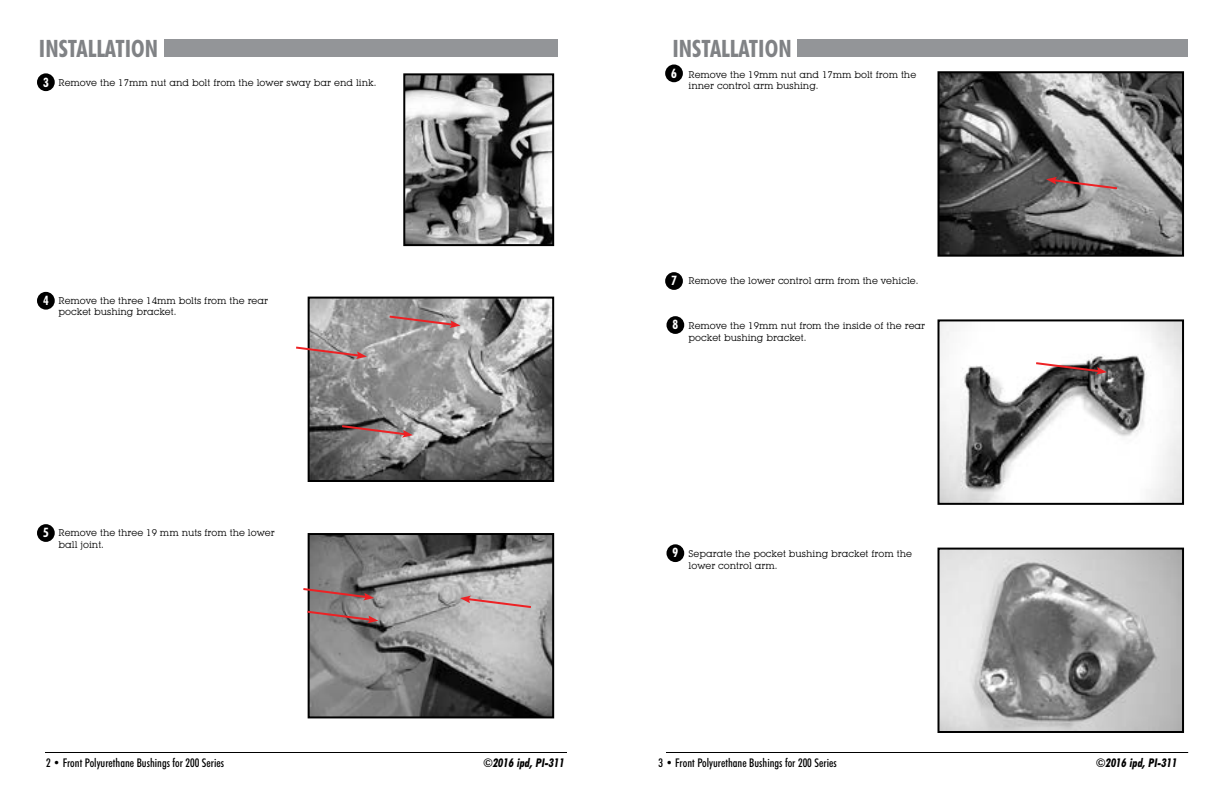
<style>
.page{position:relative;width:1224px;height:792px;background:#fff}
.page>*{position:absolute;margin:0;border:0;box-sizing:border-box;transform-origin:0 0}
.t1{font:700 condensed 24px "Futura BT";color:#808285}
.t2{font:700 condensed 13px "Futura BT";color:#fff}
.t3{font:500 condensed 12px "Futura BT";color:#000}
.t4{font:italic 700 condensed 12px "Futura BT";color:#000}
.t5{font:9.5px/11.4px "Lubalin Graph IT Cby BT";color:#000}
.s1{font-style:normal}
</style>
<div class="page">
<hr style="left:45px;top:752px;width:522px;height:1px;background:#000">
<hr style="left:666px;top:752px;width:522px;height:1px;background:#000">
<div style="left:164px;top:40px;width:394px;height:18px;background:#939598"></div>
<div style="left:798px;top:40px;width:390px;height:18px;background:#939598"></div>
<div style="left:37px;top:73px;width:18px;height:18px;background:#000;border-radius:50%"></div>
<div style="left:37px;top:292px;width:18px;height:18px;background:#000;border-radius:50%"></div>
<div style="left:37px;top:524px;width:18px;height:18px;background:#000;border-radius:50%"></div>
<div style="left:665px;top:64px;width:18px;height:18px;background:#000;border-radius:50%"></div>
<div style="left:665px;top:272px;width:18px;height:18px;background:#000;border-radius:50%"></div>
<div style="left:666px;top:316px;width:18px;height:18px;background:#000;border-radius:50%"></div>
<div style="left:666px;top:544px;width:18px;height:18px;background:#000;border-radius:50%"></div>
<img style="left:311px;top:300px;width:240px;height:179px">
<div style="left:308px;top:297px;width:246px;height:185px;border:2px solid #000"></div>
<img style="left:311px;top:536px;width:240px;height:179px">
<div style="left:308px;top:533px;width:246px;height:185px;border:2px solid #000"></div>
<img style="left:941px;top:74px;width:240px;height:180px">
<div style="left:938px;top:71px;width:246px;height:186px;border:2px solid #000"></div>
<img style="left:941px;top:322px;width:240px;height:180px">
<div style="left:938px;top:319px;width:246px;height:186px;border:2px solid #000"></div>
<img style="left:941px;top:551px;width:240px;height:179px">
<div style="left:938px;top:548px;width:246px;height:185px;border:2px solid #000"></div>
<img style="left:406px;top:76px;width:145px;height:167px">
<div style="left:403px;top:73px;width:151px;height:173px;border:2px solid #000"></div>
<svg style="left:387px;top:314px;width:73px;height:14px"></svg>
<svg style="left:296px;top:345px;width:71px;height:14px"></svg>
<svg style="left:340px;top:424px;width:73px;height:14px"></svg>
<svg style="left:303px;top:587px;width:71px;height:14px"></svg>
<svg style="left:307px;top:610px;width:71px;height:13px"></svg>
<svg style="left:460px;top:596px;width:73px;height:13px"></svg>
<svg style="left:1046px;top:177px;width:73px;height:14px"></svg>
<svg style="left:1034px;top:361px;width:73px;height:14px"></svg>
<h1 class="t1" style="left:39px;top:34px;width:121px">INSTALLATION</h1>
<h1 class="t1" style="left:672px;top:34px;width:121px">INSTALLATION</h1>
<h2 class="t2" style="left:43px;top:74px;width:7px">3</h2>
<h2 class="t2" style="left:671px;top:65px;width:7px">6</h2>
<p class="t5" style="left:689px;top:68px;width:229px">Remove the 19mm nut and 17mm bolt from the inner control arm bushing.</p>
<p class="t5" style="left:59px;top:77px;width:319px">Remove the 17mm nut and bolt from the lower sway bar end link.</p>
<h2 class="t2" style="left:43px;top:293px;width:7px">4</h2>
<p class="t5" style="left:59px;top:295px;width:211px">Remove the three 14mm bolts from the rear pocket bushing bracket.</p>
<h2 class="t2" style="left:43px;top:525px;width:7px">5</h2>
<p class="t5" style="left:59px;top:527px;width:218px">Remove the three 19 mm nuts from the lower ball joint.</p>
<h2 class="t2" style="left:671px;top:273px;width:7px">7</h2>
<h2 class="t2" style="left:673px;top:317px;width:7px">8</h2>
<p class="t5" style="left:689px;top:275px;width:231px">Remove the lower control arm from the vehicle.</p>
<p class="t5" style="left:689px;top:320px;width:238px">Remove the 19mm nut from the inside of the rear pocket bushing bracket.</p>
<h2 class="t2" style="left:673px;top:545px;width:7px">9</h2>
<p class="t5" style="left:689px;top:548px;width:225px">Separate the pocket bushing bracket from the lower control arm.</p>
<p class="t3" style="left:46px;top:756px;width:180px">2 • Front Polyurethane Bushings for 200 Series</p>
<p class="t4" style="left:483px;top:756px;width:83px"><span class="s1">©</span>2016 ipd, PI-311</p>
<p class="t3" style="left:659px;top:756px;width:180px">3 • Front Polyurethane Bushings for 200 Series</p>
<p class="t4" style="left:1096px;top:756px;width:83px"><span class="s1">©</span>2016 ipd, PI-311</p>
</div>
